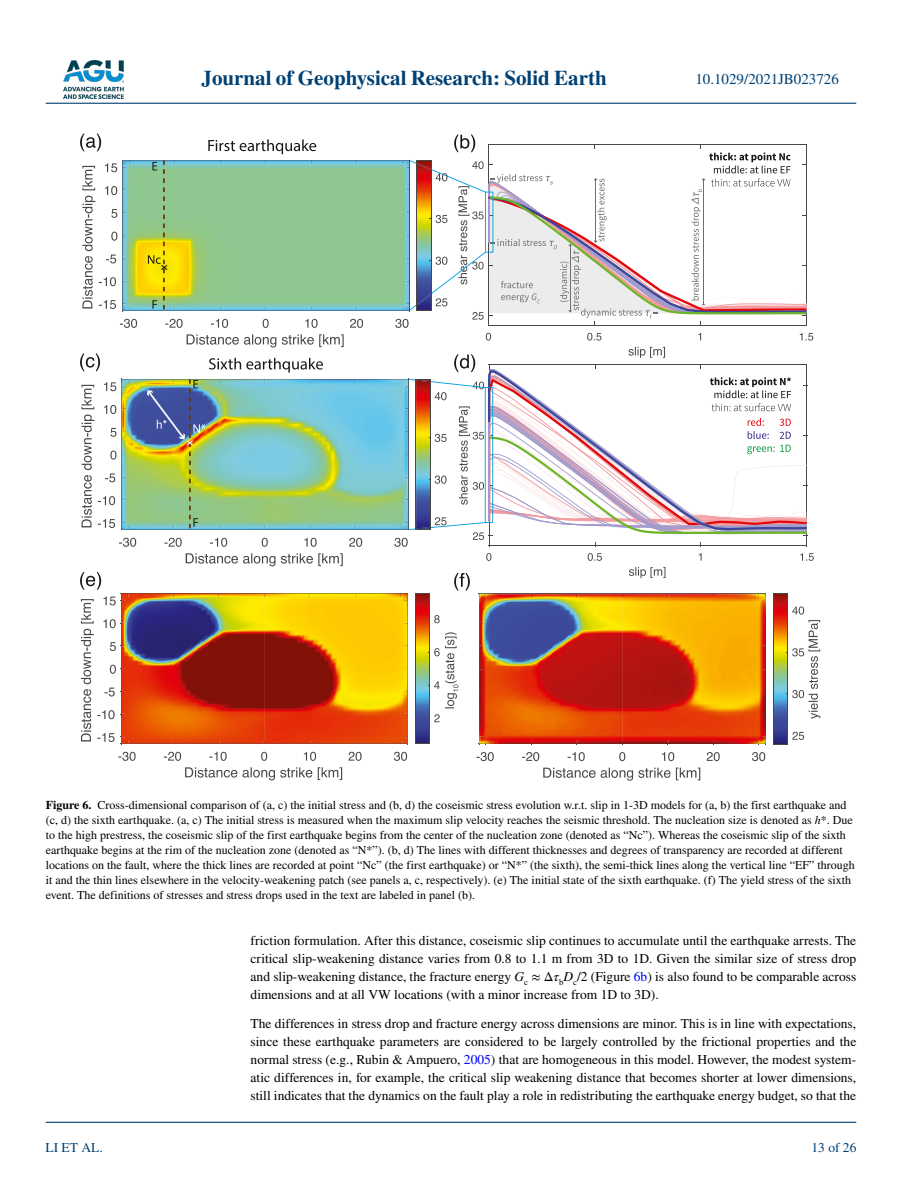
<style>
.page{position:relative;width:902px;height:1183px;background:#fff}
.page>*{position:absolute;margin:0;border:0;box-sizing:border-box;transform-origin:0 0}
.t1{font:700 21px "STIX";color:#004174}
.t2{font:15px "STIX";color:#004174}
.t3{font:13.5px/18px "STIX";color:#000;text-align:justify}
.t4{font:13.5px "STIX";color:#004174}
.t5{font:12px/15px "STIX";color:#000}
.s1{font-weight:700}
.s2{font-style:italic}
.s3{color:#00f}
</style>
<div class="page">
<img style="left:63px;top:60px;width:60px;height:39px">
<hr style="left:46px;top:103px;width:810px;height:1px;background:#004174">
<hr style="left:46px;top:1121px;width:810px;height:1px;background:#004174">
<svg style="left:486px;top:553px;width:5px;height:7px"></svg>
<svg style="left:587px;top:553px;width:15px;height:7px"></svg>
<svg style="left:800px;top:553px;width:13px;height:7px"></svg>
<svg style="left:629px;top:567px;width:36px;height:11px"></svg>
<svg style="left:120px;top:319px;width:17px;height:9px"></svg>
<svg style="left:165px;top:319px;width:17px;height:9px"></svg>
<svg style="left:211px;top:319px;width:17px;height:9px"></svg>
<svg style="left:262px;top:319px;width:7px;height:9px"></svg>
<svg style="left:305px;top:319px;width:12px;height:9px"></svg>
<svg style="left:350px;top:319px;width:13px;height:9px"></svg>
<svg style="left:186px;top:334px;width:157px;height:13px"></svg>
<img style="left:130px;top:160px;width:265px;height:151px">
<svg style="left:82px;top:160px;width:48px;height:151px"></svg>
<hr style="left:121px;top:378px;width:287px;height:1px;background:#484847">
<svg style="left:119px;top:537px;width:17px;height:9px"></svg>
<svg style="left:164px;top:537px;width:18px;height:9px"></svg>
<svg style="left:210px;top:537px;width:17px;height:9px"></svg>
<svg style="left:262px;top:537px;width:6px;height:9px"></svg>
<svg style="left:304px;top:537px;width:12px;height:9px"></svg>
<svg style="left:349px;top:537px;width:13px;height:9px"></svg>
<svg style="left:186px;top:553px;width:157px;height:13px"></svg>
<img style="left:129px;top:379px;width:265px;height:151px">
<svg style="left:81px;top:378px;width:48px;height:152px"></svg>
<svg style="left:476px;top:752px;width:17px;height:9px"></svg>
<svg style="left:522px;top:752px;width:17px;height:9px"></svg>
<svg style="left:567px;top:752px;width:17px;height:9px"></svg>
<svg style="left:619px;top:752px;width:6px;height:9px"></svg>
<svg style="left:662px;top:752px;width:12px;height:9px"></svg>
<svg style="left:706px;top:752px;width:13px;height:9px"></svg>
<svg style="left:752px;top:752px;width:13px;height:9px"></svg>
<svg style="left:543px;top:767px;width:157px;height:13px"></svg>
<hr style="left:478px;top:593px;width:1px;height:151px;background:#484847">
<img style="left:479px;top:593px;width:287px;height:151px">
<svg style="left:478px;top:736px;width:8px;height:8px"></svg>
<svg style="left:478px;top:593px;width:8px;height:8px"></svg>
<svg style="left:758px;top:736px;width:8px;height:8px"></svg>
<svg style="left:758px;top:593px;width:8px;height:8px"></svg>
<img style="left:774px;top:594px;width:13px;height:137px">
<svg style="left:786px;top:606px;width:18px;height:8px"></svg>
<svg style="left:786px;top:620px;width:34px;height:98px"></svg>
<svg style="left:774px;top:593px;width:13px;height:1px"></svg>
<svg style="left:774px;top:731px;width:30px;height:13px"></svg>
<hr style="left:773px;top:593px;width:1px;height:151px;background:#484847">
<hr style="left:787px;top:593px;width:1px;height:151px;background:#484847">
<svg style="left:118px;top:751px;width:18px;height:9px"></svg>
<svg style="left:164px;top:751px;width:17px;height:9px"></svg>
<svg style="left:209px;top:751px;width:17px;height:9px"></svg>
<svg style="left:261px;top:751px;width:6px;height:9px"></svg>
<svg style="left:304px;top:751px;width:12px;height:9px"></svg>
<svg style="left:348px;top:751px;width:13px;height:9px"></svg>
<svg style="left:394px;top:751px;width:13px;height:9px"></svg>
<svg style="left:185px;top:767px;width:157px;height:13px"></svg>
<img style="left:128px;top:593px;width:280px;height:151px">
<svg style="left:400px;top:736px;width:8px;height:8px"></svg>
<svg style="left:400px;top:593px;width:8px;height:7px"></svg>
<img style="left:416px;top:594px;width:13px;height:149px">
<svg style="left:428px;top:714px;width:11px;height:8px"></svg>
<svg style="left:428px;top:681px;width:11px;height:8px"></svg>
<svg style="left:428px;top:648px;width:11px;height:8px"></svg>
<svg style="left:428px;top:615px;width:11px;height:8px"></svg>
<svg style="left:445px;top:632px;width:13px;height:76px"></svg>
<svg style="left:416px;top:593px;width:13px;height:1px"></svg>
<svg style="left:415px;top:743px;width:15px;height:1px"></svg>
<hr style="left:415px;top:593px;width:1px;height:150px;background:#484847">
<hr style="left:429px;top:593px;width:1px;height:150px;background:#484847">
<svg style="left:80px;top:134px;width:21px;height:17px"></svg>
<svg style="left:147px;top:378px;width:59px;height:152px;background:#869f77"></svg>
<svg style="left:148px;top:160px;width:20px;height:149px;background:#aec453"></svg>
<svg style="left:80px;top:353px;width:20px;height:18px"></svg>
<svg style="left:394px;top:347px;width:413px;height:199px"></svg>
<svg style="left:395px;top:134px;width:418px;height:206px"></svg>
<svg style="left:80px;top:572px;width:48px;height:172px"></svg>
<svg style="left:454px;top:573px;width:16px;height:17px"></svg>
<svg style="left:208px;top:139px;width:108px;height:15px"></svg>
<svg style="left:209px;top:358px;width:114px;height:14px"></svg>
<h1 class="t1" style="left:201px;top:66px;width:407px">Journal of Geophysical Research: Solid Earth</h1>
<p class="t2" style="left:695px;top:69px;width:145px">10.1029/2021JB023726</p>
<p class="t5" style="left:46px;top:798px;width:810px"><span class="s1">Figure 6.</span> Cross-dimensional comparison of (a, c) the initial stress and (b, d) the coseismic stress evolution w.r.t. slip in 1-3D models for (a, b) the first earthquake and (c, d) the sixth earthquake. (a, c) The initial stress is measured when the maximum slip velocity reaches the seismic threshold. The nucleation size is denoted as <span class="s2">h</span>*. Due to the high prestress, the coseismic slip of the first earthquake begins from the center of the nucleation zone (denoted as “Nc”). Whereas the coseismic slip of the sixth earthquake begins at the rim of the nucleation zone (denoted as “N*”). (b, d) The lines with different thicknesses and degrees of transparency are recorded at different locations on the fault, where the thick lines are recorded at point “Nc” (the first earthquake) or “N*” (the sixth), the semi-thick lines along the vertical line “EF” through it and the thin lines elsewhere in the velocity-weakening patch (see panels a, c, respectively). (e) The initial state of the sixth earthquake. (f) The yield stress of the sixth event. The definitions of stresses and stress drops used in the text are labeled in panel (b).</p>
<p class="t4" style="left:45px;top:1138px;width:59px">LI ET AL.</p>
<p class="t3" style="left:250px;top:932px;width:607px">friction formulation. After this distance, coseismic slip continues to accumulate until the earthquake arrests. The critical slip-weakening distance varies from 0.8 to 1.1 m from 3D to 1D. Given the similar size of stress drop and slip-weakening distance, the fracture energy <span class="s2">G</span><sub>c</sub> ≈ Δ<span class="s2">τ</span><sub>b</sub><span class="s2">D</span><sub>c</sub>/2 (Figure <span class="s3">6b</span>) is also found to be comparable across dimensions and at all VW locations (with a minor increase from 1D to 3D).</p>
<p class="t3" style="left:250px;top:1015px;width:607px">The differences in stress drop and fracture energy across dimensions are minor. This is in line with expectations, since these earthquake parameters are considered to be largely controlled by the frictional properties and the normal stress (e.g., Rubin &amp; Ampuero, <span class="s3">2005</span>) that are homogeneous in this model. However, the modest system&shy;atic differences in, for example, the critical slip weakening distance that becomes shorter at lower dimensions, still indicates that the dynamics on the fault play a role in redistributing the earthquake energy budget, so that the</p>
<p class="t4" style="left:811px;top:1138px;width:46px">13 of 26</p>
</div>
